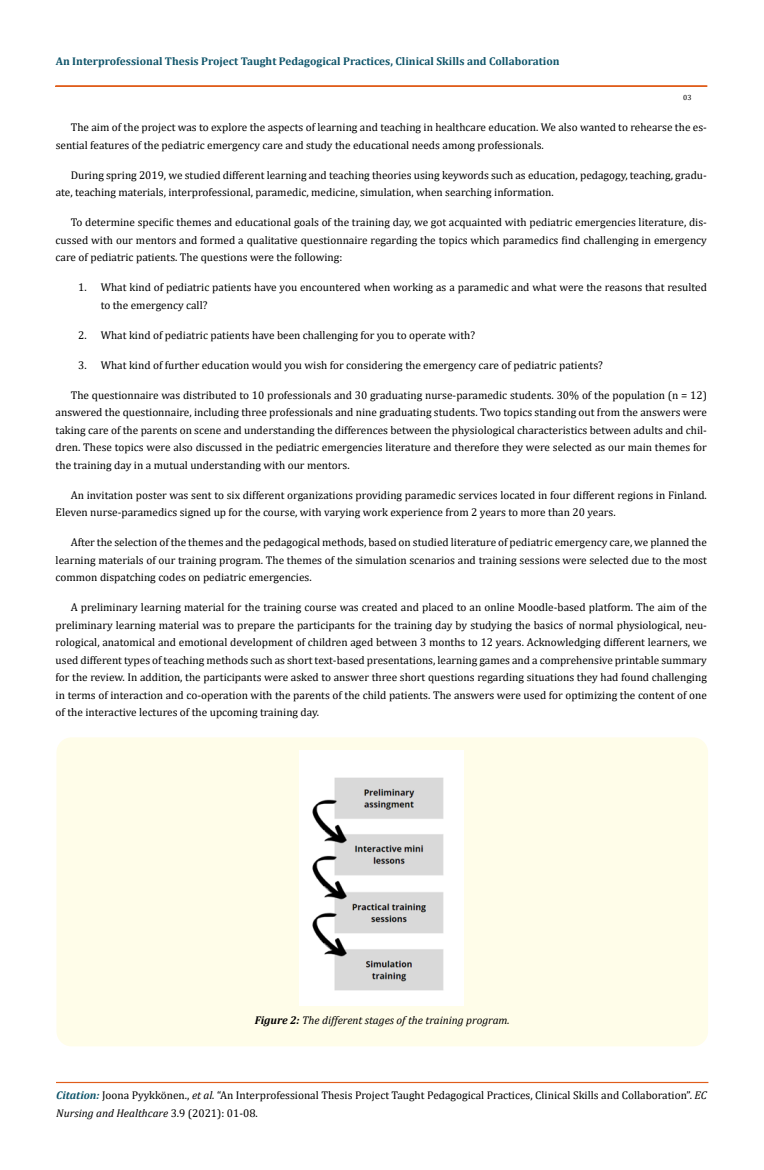
<style>
.page{position:relative;width:764px;height:1170px;background:#fff}
.page>*{position:absolute;margin:0;border:0;box-sizing:border-box;transform-origin:0 0}
.t1{font:11.25px/17.5px "Cambria";color:#000}
.t2{font:700 11.25px "Cambria";color:#0e546a}
.t3{font:italic 11.25px "Cambria";color:#000}
.t4{font:7.5px "Cambria";color:#000}
.s1{font-weight:700}
.s2{font-weight:700;font-style:italic;color:#0e546a}
.s3{font-style:italic}
</style>
<div class="page">
<div style="left:56px;top:86px;width:651px;height:1px;border:1px solid #e05d1a"></div>
<div style="left:56px;top:1082px;width:652px;height:1px;border:1px solid #e05d1a"></div>
<div style="left:56px;top:737px;width:652px;height:309px;background:#fffde9;border-radius:15px"></div>
<img style="left:299px;top:750px;width:164px;height:256px">
<p class="t2" style="left:56px;top:53px;width:505px">An Interprofessional Thesis Project Taught Pedagogical Practices, Clinical Skills and Collaboration</p>
<p class="t4" style="left:683px;top:93px;width:10px">03</p>
<p class="t1" style="left:56px;top:119px;width:653px;text-indent:15px">The aim of the project was to explore the aspects of learning and teaching in healthcare education. We also wanted to rehearse the es&shy;sential features of the pediatric emergency care and study the educational needs among professionals.</p>
<p class="t1" style="left:56px;top:166px;width:653px;text-indent:15px">During spring 2019, we studied different learning and teaching theories using keywords such as education, pedagogy, teaching, gradu&shy;ate, teaching materials, interprofessional, paramedic, medicine, simulation, when searching information.</p>
<p class="t1" style="left:56px;top:214px;width:653px;text-align:justify;text-indent:15px">To determine specific themes and educational goals of the training day, we got acquainted with pediatric emergencies literature, dis&shy;cussed with our mentors and formed a qualitative questionnaire regarding the topics which paramedics find challenging in emergency care of pediatric patients. The questions were the following:</p>
<p class="t1" style="left:101px;top:279px;width:608px;text-indent:-22px">1. What kind of pediatric patients have you encountered when working as a paramedic and what were the reasons that resulted to the emergency call?</p>
<p class="t1" style="left:78px;top:326px;width:398px">2. What kind of pediatric patients have been challenging for you to operate with?</p>
<p class="t1" style="left:78px;top:356px;width:526px">3. What kind of further education would you wish for considering the emergency care of pediatric patients?</p>
<p class="t1" style="left:56px;top:386px;width:653px;text-align:justify;text-indent:15px">The questionnaire was distributed to 10 professionals and 30 graduating nurse-paramedic students. 30% of the population (n = 12) answered the questionnaire, including three professionals and nine graduating students. Two topics standing out from the answers were taking care of the parents on scene and understanding the differences between the physiological characteristics between adults and chil&shy;dren. These topics were also discussed in the pediatric emergencies literature and therefore they were selected as our main themes for the training day in a mutual understanding with our mentors.</p>
<p class="t1" style="left:56px;top:486px;width:653px;text-indent:15px">An invitation poster was sent to six different organizations providing paramedic services located in four different regions in Finland.<br>Eleven nurse-paramedics signed up for the course, with varying work experience from 2 years to more than 20 years.</p>
<p class="t1" style="left:56px;top:534px;width:653px;text-align:justify;text-indent:15px">After the selection of the themes and the pedagogical methods, based on studied literature of pediatric emergency care, we planned the learning materials of our training program. The themes of the simulation scenarios and training sessions were selected due to the most common dispatching codes on pediatric emergencies.</p>
<p class="t1" style="left:56px;top:599px;width:653px;text-align:justify;text-indent:15px">A preliminary learning material for the training course was created and placed to an online Moodle-based platform. The aim of the preliminary learning material was to prepare the participants for the training day by studying the basics of normal physiological, neu&shy;rological, anatomical and emotional development of children aged between 3 months to 12 years. Acknowledging different learners, we used different types of teaching methods such as short text-based presentations, learning games and a comprehensive printable summary for the review. In addition, the participants were asked to answer three short questions regarding situations they had found challenging in terms of interaction and co-operation with the parents of the child patients. The answers were used for optimizing the content of one of the interactive lectures of the upcoming training day.</p>
<p class="t3" style="left:255px;top:1012px;width:257px"><span class="s1">Figure 2:</span> The different stages of the training program.</p>
<p class="t1" style="left:56px;top:1087px;width:652px"><span class="s2">Citation:</span> Joona Pyykkönen., <span class="s3">et al.</span> “An Interprofessional Thesis Project Taught Pedagogical Practices, Clinical Skills and Collaboration”. <span class="s3">EC<br>Nursing and Healthcare</span> 3.9 (2021): 01-08.</p>
</div>
